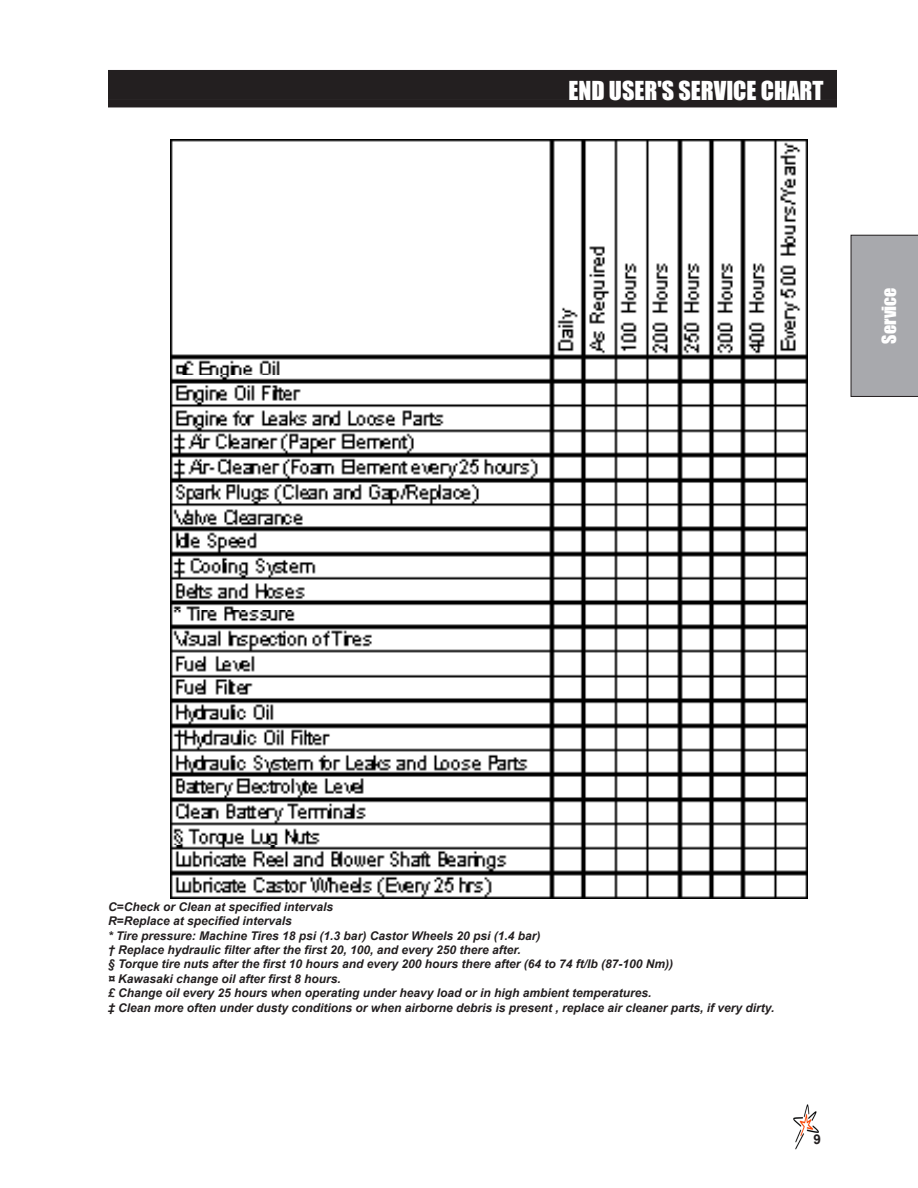
<style>
.page{position:relative;width:918px;height:1188px;background:#fff}
.page>*{position:absolute;margin:0;border:0;box-sizing:border-box;transform-origin:0 0}
.Header_Right{font:24px "Impact";color:#fff}
.t1{font:18px "Impact";color:#fff}
.t2{font:700 13.5px "Arial";color:#231f20}
.t3{font:italic 700 12px "Arial";color:#231f20}
</style>
<div class="page">
<img style="left:793px;top:1104px;width:26px;height:46px">
<div style="left:811px;top:1133px;width:27px;height:8px;background:#fff"></div>
<div style="left:851px;top:235px;width:67px;height:162px;background:#a8a9ad"></div>
<div style="left:108px;top:70px;width:729px;height:30px;background:#231f20"></div>
<div style="left:108px;top:100px;width:729px;height:7px;background:#231f20"></div>
<img style="left:170px;top:140px;width:638px;height:758px">
<p class="Header_Right" style="left:568px;top:72px;width:257px">END USER'S SERVICE CHART</p>
<h2 class="t1" style="left:875px;top:344px;width:58px;rotate:-90deg">Service</h2>
<p class="t3" style="left:108px;top:899px;width:227px">C=Check or Clean at specified intervals</p>
<p class="t3" style="left:108px;top:913px;width:185px">R=Replace at specified intervals</p>
<p class="t3" style="left:108px;top:927px;width:434px">* Tire pressure: Machine Tires 18 psi (1.3 bar) Castor Wheels 20 psi (1.4 bar)</p>
<p class="t3" style="left:108px;top:942px;width:414px">† Replace hydraulic filter after the first 20, 100, and every 250 there after.</p>
<p class="t3" style="left:108px;top:956px;width:567px">§ Torque tire nuts after the first 10 hours and every 200 hours there after (64 to 74 ft/lb (87-100 Nm))</p>
<p class="t3" style="left:108px;top:971px;width:234px">¤ Kawasaki change oil after first 8 hours.</p>
<p class="t3" style="left:108px;top:985px;width:545px">£ Change oil every 25 hours when operating under heavy load or in high ambient temperatures.</p>
<p class="t3" style="left:108px;top:999px;width:668px">‡ Clean more often under dusty conditions or when airborne debris is present , replace air cleaner parts, if very dirty.</p>
<p class="t2" style="left:813px;top:1129px;width:9px">9</p>
</div>
